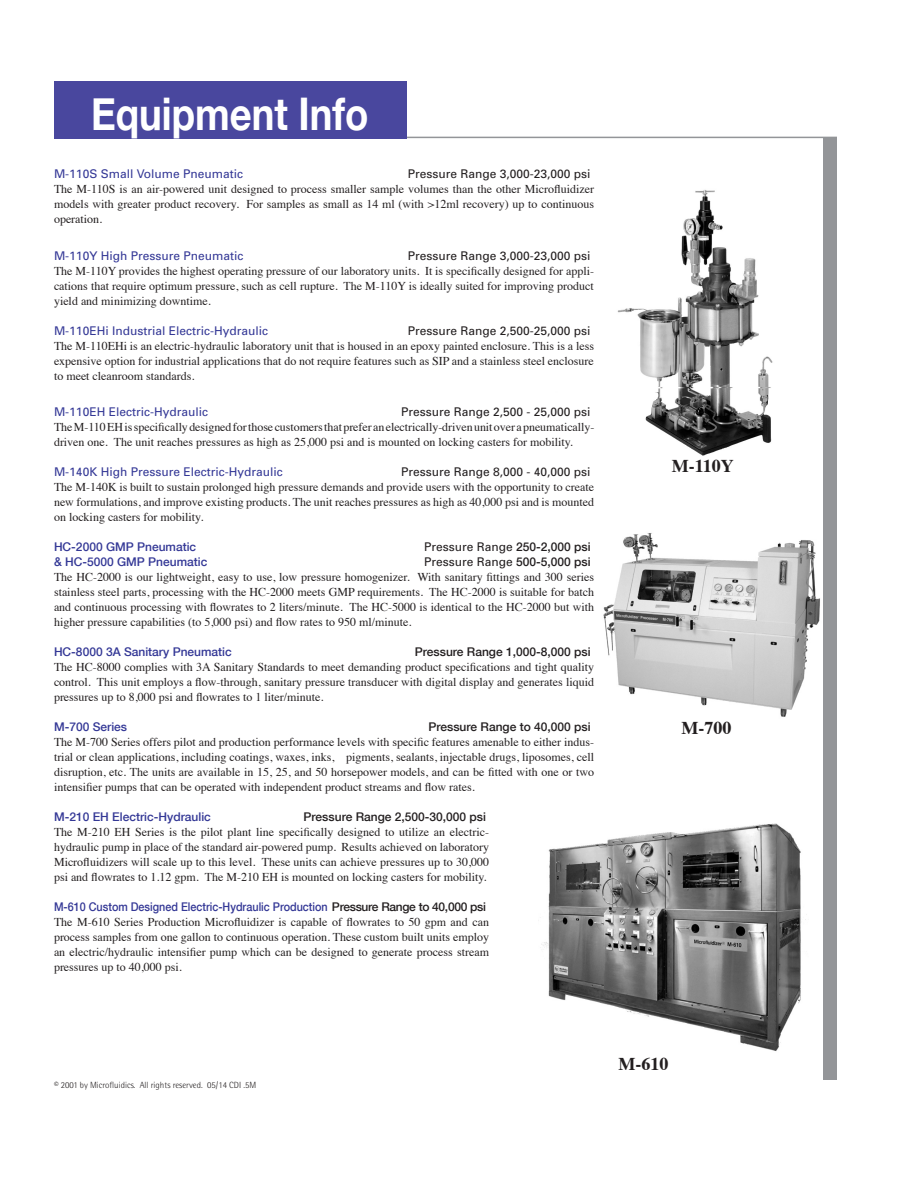
<style>
.page{position:relative;width:918px;height:1188px;background:#fff}
.page>*{position:absolute;margin:0;border:0;box-sizing:border-box;transform-origin:0 0}
.t1{font:700 45px "Helvetica Neue";color:#fff;scale:.85 1}
.t2{font:700 18px "Times";color:#231f20}
.t3{font:12px/15px "Times";color:#231f20;text-align:justify}
.t4{font:12px "Univers";color:#231f20}
.t5{font:12px "Univers";color:#343896}
.t6{font:500 12px "Helvetica Neue";color:#343896}
.t7{font:500 12px "Helvetica Neue";color:#231f20}
.t8{font:500 12px "Helvetica Neue";color:#343896;scale:.9 1}
.t9{font:300 9px "Rotis Semi Sans";color:#231f20}
.s1{font-family:"Helvetica Neue";font-weight:500}
.s2{color:#231f20}
</style>
<div class="page">
<div style="left:824px;top:138px;width:13px;height:942px;background:#939598"></div>
<hr style="left:55px;top:137px;width:782px;height:1px;background:#939598">
<div style="left:54px;top:81px;width:352px;height:57px;background:#49479e"></div>
<img style="left:603px;top:533px;width:217px;height:184px">
<img style="left:617px;top:190px;width:156px;height:266px">
<img style="left:541px;top:823px;width:265px;height:228px">
<h1 class="t1" style="left:91px;top:86px;width:328px">Equipment Info</h1>
<p class="t5" style="left:54px;top:166px;width:191px">M-110S Small Volume Pneumatic</p>
<p class="t4" style="left:408px;top:166px;width:184px">Pressure Range 3,000-23,000 psi</p>
<p class="t3" style="left:54px;top:180px;width:542px">The M-110S is an air-powered unit designed to process smaller sample volumes than the other Microfluidizer models with greater product recovery. For samples as small as 14 ml (with &gt;12ml recovery) up to continuous operation.</p>
<p class="t5" style="left:54px;top:248px;width:191px">M-110Y High Pressure Pneumatic</p>
<p class="t4" style="left:408px;top:248px;width:184px">Pressure Range 3,000-23,000 psi</p>
<p class="t3" style="left:54px;top:262px;width:541px">The M-110Y provides the highest operating pressure of our laboratory units. It is specifically designed for appli&shy;cations that require optimum pressure, such as cell rupture. The M-110Y is ideally suited for improving product yield and minimizing downtime.</p>
<p class="t5" style="left:54px;top:323px;width:216px">M-110EHi Industrial Electric-Hydraulic</p>
<p class="t4" style="left:408px;top:323px;width:184px">Pressure Range 2,500-25,000 psi</p>
<p class="t3" style="left:54px;top:337px;width:542px">The M-110EHi is an electric-hydraulic laboratory unit that is housed in an epoxy painted enclosure. This is a less expensive option for industrial applications that do not require features such as SIP and a stainless steel enclosure to meet cleanroom standards.</p>
<p class="t5" style="left:54px;top:404px;width:156px">M-110EH Electric-Hydraulic</p>
<p class="t4" style="left:401px;top:404px;width:191px">Pressure Range 2,500 - 25,000 psi</p>
<p class="t3" style="left:54px;top:419px;width:542px">The M-110 EH is specifically designed for those customers that prefer an electrically-driven unit over a pneumatically&shy;driven one. The unit reaches pressures as high as 25,000 psi and is mounted on locking casters for mobility.</p>
<p class="t5" style="left:54px;top:464px;width:230px">M-140K High Pressure Electric-Hydraulic</p>
<p class="t4" style="left:401px;top:464px;width:191px">Pressure Range 8,000 - 40,000 psi</p>
<p class="t3" style="left:54px;top:479px;width:542px">The M-140K is built to sustain prolonged high pressure demands and provide users with the opportunity to create new formulations, and improve existing products. The unit reaches pressures as high as 40,000 psi and is mounted on locking casters for mobility.</p>
<p class="t6" style="left:54px;top:540px;width:144px">HC-2000 GMP Pneumatic</p>
<p class="t4" style="left:424px;top:539px;width:168px">Pressure Range <span class="s1">250-2,000 psi</span></p>
<p class="t6" style="left:54px;top:555px;width:155px">&amp; HC-5000 GMP Pneumatic</p>
<p class="t4" style="left:424px;top:554px;width:168px">Pressure Range <span class="s1">500-5,000 psi</span></p>
<p class="t3" style="left:54px;top:569px;width:542px">The HC-2000 is our lightweight, easy to use, low pressure homogenizer. With sanitary fittings and 300 series stainless steel parts, processing with the HC-2000 meets GMP requirements. The HC-2000 is suitable for batch and continuous processing with flowrates to 2 liters/minute. The HC-5000 is identical to the HC-2000 but with higher pressure capabilities (to 5,000 psi) and flow rates to 950 ml/minute.</p>
<p class="t6" style="left:54px;top:645px;width:179px">HC-8000 3A Sanitary Pneumatic</p>
<p class="t7" style="left:415px;top:645px;width:177px">Pressure Range 1,000-8,000 psi</p>
<p class="t3" style="left:54px;top:659px;width:542px">The HC-8000 complies with 3A Sanitary Standards to meet demanding product specifications and tight quality control. This unit employs a flow-through, sanitary pressure transducer with digital display and generates liquid pressures up to 8,000 psi and flowrates to 1 liter/minute.</p>
<p class="t6" style="left:54px;top:720px;width:75px">M-700 Series</p>
<p class="t7" style="left:429px;top:720px;width:164px">Pressure Range to 40,000 psi</p>
<p class="t3" style="left:54px;top:734px;width:542px">The M-700 Series offers pilot and production performance levels with specific features amenable to either indus&shy;trial or clean applications, including coatings, waxes, inks, pigments, sealants, injectable drugs, liposomes, cell disruption, etc. The units are available in 15, 25, and 50 horsepower models, and can be fitted with one or two intensifier pumps that can be operated with independent product streams and flow rates.</p>
<p class="t6" style="left:54px;top:810px;width:158px">M-210 EH Electric-Hydraulic</p>
<p class="t7" style="left:304px;top:810px;width:184px">Pressure Range 2,500-30,000 psi</p>
<p class="t3" style="left:54px;top:824px;width:437px">The M-210 EH Series is the pilot plant line specifically designed to utilize an electric&shy;hydraulic pump in place of the standard air-powered pump. Results achieved on laboratory Microfluidizers will scale up to this level. These units can achieve pressures up to 30,000 psi and flowrates to 1.12 gpm. The M-210 EH is mounted on locking casters for mobility.</p>
<p class="t8" style="left:54px;top:900px;width:482px">M-610 Custom Designed Electric-Hydraulic Production <span class="s2">Pressure Range to 40,000 psi</span></p>
<p class="t3" style="left:54px;top:914px;width:437px">The M-610 Series Production Microfluidizer is capable of flowrates to 50 gpm and can process samples from one gallon to continuous operation. These custom built units employ an electric/hydraulic intensifier pump which can be designed to generate process stream pressures up to 40,000 psi.</p>
<p class="t2" style="left:672px;top:449px;width:63px">M-110Y</p>
<p class="t2" style="left:682px;top:711px;width:51px">M-700</p>
<p class="t9" style="left:54px;top:1080px;width:204px">© 2001 by Microfluidics. All rights reserved. 05/14 CDI .5M</p>
<p class="t2" style="left:618px;top:1046px;width:51px">M-610</p>
</div>
